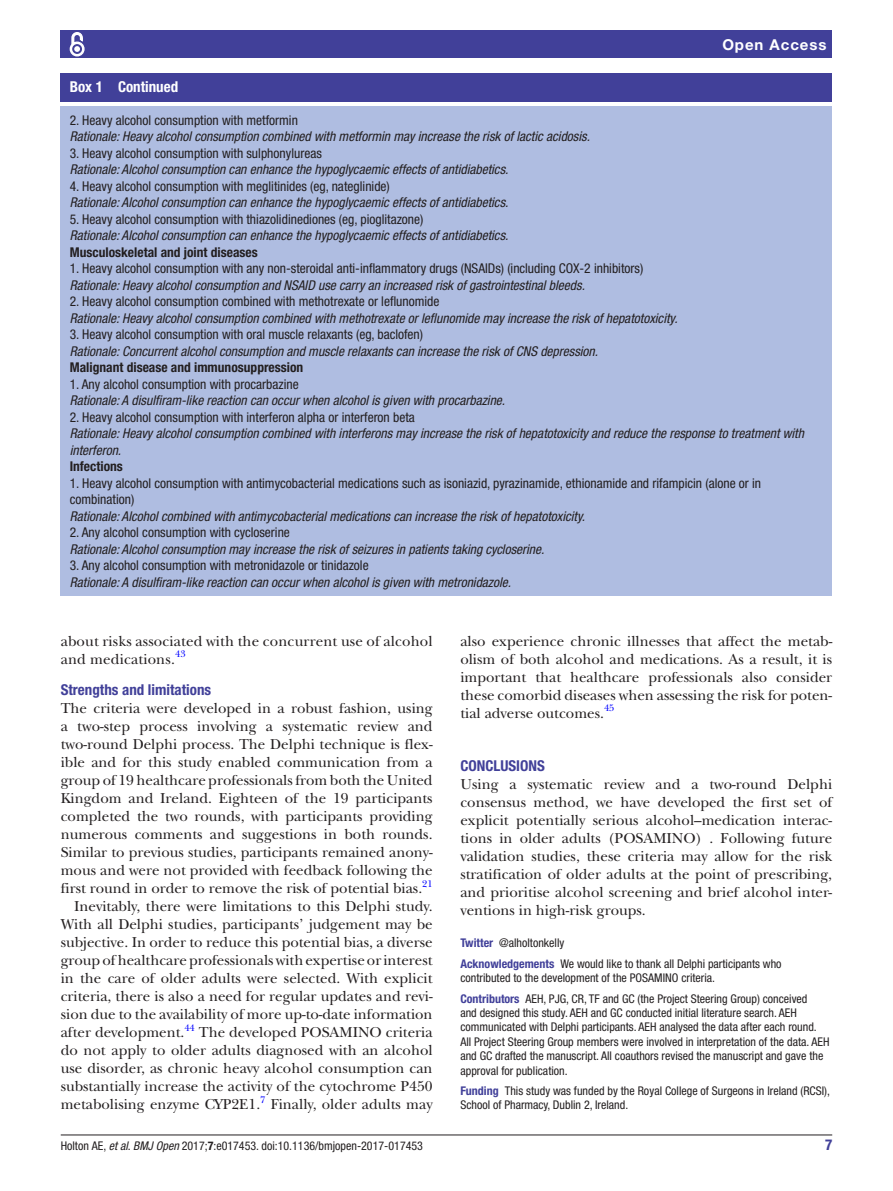
<style>
.page{position:relative;width:893px;height:1191px;background:#fff}
.page>*{position:absolute;margin:0;border:0;box-sizing:border-box;transform-origin:0 0}
.t1{font:15px/18px "New Baskerville";color:#231f20;text-align:justify}
.t2{font:700 condensed 15px "Helvetica Neue LT Std";color:#414099}
.t3{font:700 condensed 15px "Helvetica Neue LT Std";color:#fff}
.t4{font:700 15px "Helvetica Neue LT Std";letter-spacing:.065em;color:#fff}
.t5{font:italic condensed 13.5px/16.5px "Helvetica Neue LT Std";color:#231f20}
.t6{font:condensed 13.5px/16.5px "Helvetica Neue LT Std";color:#231f20}
.t7{font:700 condensed 13.5px "Helvetica Neue LT Std";color:#231f20}
.t8{font:condensed 12px/14.4px "Helvetica Neue LT Std";color:#231f20}
.t9{font:9.9px "New Baskerville";color:#00f}
.s1{font-weight:700;color:#414099}
.s2{font-style:italic}
.s3{font-weight:700}
</style>
<div class="page">
<hr style="left:61px;top:1134px;width:771px;height:1px;background:#231f20">
<div style="left:61px;top:31px;width:771px;height:27px;background:#414099"></div>
<svg style="left:69px;top:32px;width:16px;height:25px"></svg>
<div style="left:61px;top:73px;width:771px;height:28px;background:#414099"></div>
<div style="left:61px;top:106px;width:771px;height:490px;background:#afbde1"></div>
<p class="t4" style="left:722px;top:35px;width:106px">Open Access</p>
<p class="t3" style="left:70px;top:78px;width:110px">Box 1 Continued</p>
<p class="t6" style="left:70px;top:112px;width:230px">2. Heavy alcohol consumption with metformin</p>
<p class="t5" style="left:70px;top:128px;width:522px">Rationale: Heavy alcohol consumption combined with metformin may increase the risk of lactic acidosis.</p>
<p class="t6" style="left:70px;top:145px;width:254px">3. Heavy alcohol consumption with sulphonylureas</p>
<p class="t5" style="left:70px;top:161px;width:440px">Rationale: Alcohol consumption can enhance the hypoglycaemic effects of antidiabetics.</p>
<p class="t6" style="left:70px;top:178px;width:322px">4. Heavy alcohol consumption with meglitinides (eg, nateglinide)</p>
<p class="t5" style="left:70px;top:194px;width:440px">Rationale: Alcohol consumption can enhance the hypoglycaemic effects of antidiabetics.</p>
<p class="t6" style="left:70px;top:211px;width:355px">5. Heavy alcohol consumption with thiazolidinediones (eg, pioglitazone)</p>
<p class="t5" style="left:70px;top:227px;width:440px">Rationale: Alcohol consumption can enhance the hypoglycaemic effects of antidiabetics.</p>
<p class="t7" style="left:70px;top:244px;width:190px">Musculoskeletal and joint diseases</p>
<p class="t6" style="left:70px;top:260px;width:575px">1. Heavy alcohol consumption with any non-steroidal anti-inflammatory drugs (NSAIDs) (including COX-2 inhibitors)</p>
<p class="t5" style="left:70px;top:277px;width:517px">Rationale: Heavy alcohol consumption and NSAID use carry an increased risk of gastrointestinal bleeds.</p>
<p class="t6" style="left:70px;top:293px;width:371px">2. Heavy alcohol consumption combined with methotrexate or leflunomide</p>
<p class="t5" style="left:70px;top:310px;width:609px">Rationale: Heavy alcohol consumption combined with methotrexate or leflunomide may increase the risk of hepatotoxicity.</p>
<p class="t6" style="left:70px;top:326px;width:355px">3. Heavy alcohol consumption with oral muscle relaxants (eg, baclofen)</p>
<p class="t5" style="left:70px;top:343px;width:530px">Rationale: Concurrent alcohol consumption and muscle relaxants can increase the risk of CNS depression.</p>
<p class="t7" style="left:70px;top:359px;width:235px">Malignant disease and immunosuppression</p>
<p class="t6" style="left:70px;top:375px;width:230px">1. Any alcohol consumption with procarbazine</p>
<p class="t5" style="left:70px;top:392px;width:437px">Rationale: A disulfiram-like reaction can occur when alcohol is given with procarbazine.</p>
<p class="t6" style="left:70px;top:408px;width:347px">2. Heavy alcohol consumption with interferon alpha or interferon beta</p>
<p class="t5" style="left:70px;top:425px;width:736px">Rationale: Heavy alcohol consumption combined with interferons may increase the risk of hepatotoxicity and reduce the response to treatment with interferon.</p>
<p class="t7" style="left:70px;top:458px;width:55px">Infections</p>
<p class="t6" style="left:70px;top:474px;width:693px">1. Heavy alcohol consumption with antimycobacterial medications such as isoniazid, pyrazinamide, ethionamide and rifampicin (alone or in combination)</p>
<p class="t5" style="left:70px;top:508px;width:517px">Rationale: Alcohol combined with antimycobacterial medications can increase the risk of hepatotoxicity.</p>
<p class="t6" style="left:70px;top:524px;width:222px">2. Any alcohol consumption with cycloserine</p>
<p class="t5" style="left:70px;top:541px;width:476px">Rationale: Alcohol consumption may increase the risk of seizures in patients taking cycloserine.</p>
<p class="t6" style="left:70px;top:557px;width:300px">3. Any alcohol consumption with metronidazole or tinidazole</p>
<p class="t5" style="left:70px;top:574px;width:443px">Rationale: A disulfiram-like reaction can occur when alcohol is given with metronidazole.</p>
<p class="t1" style="left:61px;top:632px;width:373px">about risks associated with the concurrent use of alcohol and medications.</p>
<p class="t9" style="left:175px;top:648px;width:12px">43</p>
<p class="t2" style="left:61px;top:681px;width:152px">Strengths and limitations</p>
<p class="t1" style="left:61px;top:699px;width:373px">The criteria were developed in a robust fashion, using a two-step process involving a systematic review and two-round Delphi process. The Delphi technique is flex&shy;ible and for this study enabled communication from a group of 19 healthcare professionals from both the United Kingdom and Ireland. Eighteen of the 19 participants completed the two rounds, with participants providing numerous comments and suggestions in both rounds.<br>Similar to previous studies, participants remained anony&shy;mous and were not provided with feedback following the first round in order to remove the risk of potential bias.</p>
<p class="t9" style="left:422px;top:877px;width:12px">21</p>
<p class="t1" style="left:61px;top:897px;width:373px;text-indent:14px">Inevitably, there were limitations to this Delphi study.<br>With all Delphi studies, participants’ judgement may be subjective. In order to reduce this potential bias, a diverse group of healthcare professionals with expertise or interest in the care of older adults were selected. With explicit criteria, there is also a need for regular updates and revi&shy;sion due to the availability of more up-to-date information after development.</p>
<p class="t9" style="left:184px;top:1021px;width:12px">44</p>
<p class="t1" style="left:61px;top:1023px;width:373px;text-indent:138px">The developed POSAMINO criteria do not apply to older adults diagnosed with an alcohol use disorder, as chronic heavy alcohol consumption can substantially increase the activity of the cytochrome P450 metabolising enzyme CYP2E1.<sup>7</sup> Finally, older adults may</p>
<p class="t1" style="left:460px;top:632px;width:373px">also experience chronic illnesses that affect the metab&shy;olism of both alcohol and medications. As a result, it is important that healthcare professionals also consider these comorbid diseases when assessing the risk for poten&shy;tial adverse outcomes.</p>
<p class="t9" style="left:604px;top:702px;width:12px">45</p>
<p class="t2" style="left:460px;top:756px;width:86px">Conclusions</p>
<p class="t1" style="left:460px;top:775px;width:373px">Using a systematic review and a two-round Delphi consensus method, we have developed the first set of explicit potentially serious alcohol–medication interac&shy;tions in older adults (POSAMINO) . Following future validation studies, these criteria may allow for the risk stratification of older adults at the point of prescribing, and prioritise alcohol screening and brief alcohol inter&shy;ventions in high-risk groups.</p>
<p class="t8" style="left:460px;top:932px;width:323px;line-height:20.4px"><span class="s1">Twitter</span> @alholtonkelly<br><span class="s1">Acknowledgements</span> We would like to thank all Delphi participants who</p>
<p class="t8" style="left:460px;top:967px;width:349px;line-height:20.4px">contributed to the development of the POSAMINO criteria.<br><span class="s1">Contributors</span> AEH, PJG, CR, TF and GC (the Project Steering Group) conceived</p>
<p class="t8" style="left:460px;top:1005px;width:371px">and designed this study. AEH and GC conducted initial literature search. AEH communicated with Delphi participants. AEH analysed the data after each round.<br>All Project Steering Group members were involved in interpretation of the data. AEH and GC drafted the manuscript. All coauthors revised the manuscript and gave the approval for publication.</p>
<p class="t8" style="left:460px;top:1083px;width:371px"><span class="s1">Funding</span> This study was funded by the Royal College of Surgeons in Ireland (RCSI),<br>School of Pharmacy, Dublin 2, Ireland.</p>
<p class="t8" style="left:61px;top:1138px;width:364px">Holton AE, <span class="s2">et al</span>. <span class="s2">BMJ Open</span> 2017;<span class="s3">7</span>:e017453. doi:10.1136/bmjopen-2017-017453</p>
<p class="t2" style="left:825px;top:1135px;width:9px">7</p>
</div>
